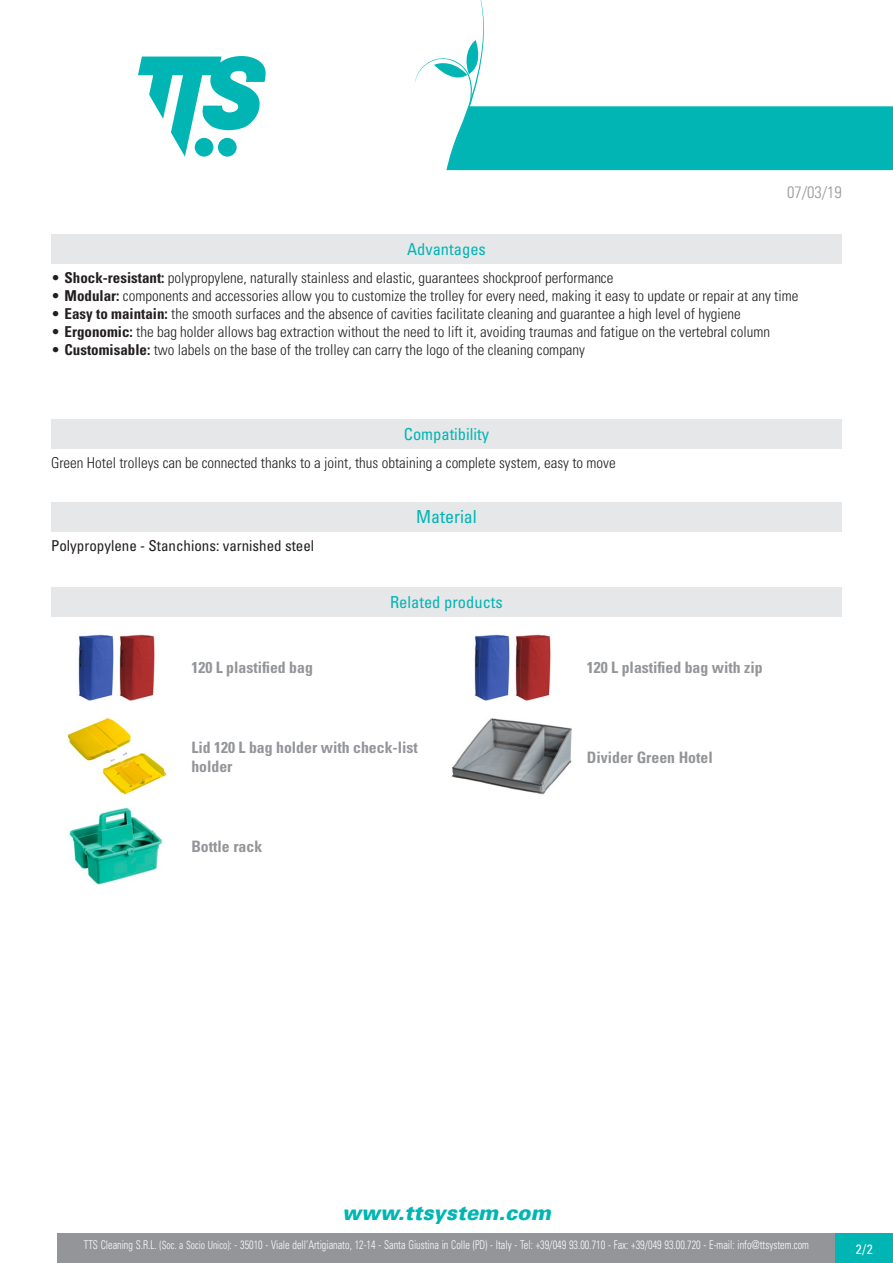
<style>
.page{position:relative;width:893px;height:1263px;background:#fff}
.page>*{position:absolute;margin:0;border:0;box-sizing:border-box;transform-origin:0 0}
.t1{font:italic 900 20.85px "Univers";color:#00b5b3;scale:.96 1}
.t2{font:condensed 18px "Univers LT Std";color:#00b5b3}
.t3{font:condensed 16.5px "Univers LT Std";color:#00b5b3}
.t4{font:condensed 16.5px "Univers";color:#00b5b3}
.t5{font:300 condensed 16.5px "Univers";color:#939598}
.t6{font:700 condensed 15.75px/18.9px "Univers";color:#939598}
.t7{font:300 condensed 15px "Univers LT Std";color:#231f20}
.t8{font:condensed 15px "Univers LT Std";color:#231f20}
.t9{font:condensed 13.5px "Univers";color:#fff}
.t10{font:300 condensed 12px "Univers";color:#fff;scale:.85 1}
.s1{font-weight:700}
.s2{font-size:11.25px}
</style>
<div class="page">
<svg style="left:138px;top:56px;width:128px;height:101px"></svg>
<div style="left:57px;top:1233px;width:779px;height:30px;background:#939598"></div>
<div style="left:836px;top:1233px;width:57px;height:30px;background:#00b5b3"></div>
<svg style="left:415px;top:0;width:478px;height:170px"></svg>
<div style="left:51px;top:234px;width:791px;height:30px;background:#e6e7e9"></div>
<div style="left:51px;top:419px;width:791px;height:30px;background:#e6e7e9"></div>
<div style="left:51px;top:502px;width:791px;height:30px;background:#e6e7e9"></div>
<div style="left:51px;top:587px;width:791px;height:29px;background:#e6e7e9"></div>
<img style="left:78px;top:634px;width:77px;height:67px">
<img style="left:474px;top:634px;width:77px;height:67px">
<img style="left:67px;top:717px;width:100px;height:78px">
<img style="left:452px;top:718px;width:120px;height:77px">
<img style="left:69px;top:807px;width:94px;height:78px">
<p class="t5" style="left:787px;top:182px;width:56px">07/03/19</p>
<p class="t3" style="left:407px;top:238px;width:80px">Advantages</p>
<p class="t7" style="left:51px;top:269px;width:564px">• <span class="s1">Shock-resistant:</span> polypropylene, naturally stainless and elastic, guarantees shockproof performance</p>
<p class="t7" style="left:51px;top:287px;width:749px">• <span class="s1">Modular:</span> components and accessories allow you to customize the trolley for every need, making it easy to update or repair at any time</p>
<p class="t7" style="left:51px;top:305px;width:691px">• <span class="s1">Easy to maintain:</span> the smooth surfaces and the absence of cavities facilitate cleaning and guarantee a high level of hygiene</p>
<p class="t7" style="left:51px;top:323px;width:720px">• <span class="s1">Ergonomic:</span> the bag holder allows bag extraction without the need to lift it, avoiding traumas and fatigue on the vertebral column</p>
<p class="t7" style="left:51px;top:341px;width:536px">• <span class="s1">Customisable:</span> two labels on the base of the trolley can carry the logo of the cleaning company</p>
<p class="t3" style="left:404px;top:424px;width:87px">Compatibility</p>
<p class="t7" style="left:51px;top:454px;width:566px">Green Hotel trolleys can be connected thanks to a joint, thus obtaining a complete system, easy to move</p>
<p class="t2" style="left:416px;top:506px;width:62px">Material</p>
<p class="t8" style="left:51px;top:536px;width:265px">Polypropylene - Stanchions: varnished steel</p>
<p class="t4" style="left:390px;top:592px;width:114px">Related products</p>
<p class="t6" style="left:191px;top:658px;width:123px">120 L plastified bag</p>
<p class="t6" style="left:587px;top:658px;width:177px">120 L plastified bag with zip</p>
<p class="t6" style="left:191px;top:738px;width:228px">Lid 120 L bag holder with check-list holder</p>
<p class="t6" style="left:587px;top:747px;width:127px">Divider Green Hotel</p>
<p class="t6" style="left:191px;top:836px;width:72px">Bottle rack</p>
<h1 class="t1" style="left:342px;top:1200px;width:219px">www.ttsystem.com</h1>
<p class="t10" style="left:84px;top:1238px;width:855px">TTS Cleaning S.R.L. <span class="s2">(Soc. a Socio Unico)</span>: - 35010 - Viale dell’Artigianato, 12-14 - Santa Giustina in Colle (PD) - Italy - Tel: +39/049 93.00.710 - Fax: +39/049 93.00.720 - E-mail: info@ttsystem.com</p>
<p class="t9" style="left:856px;top:1240px;width:19px">2/2</p>
</div>
